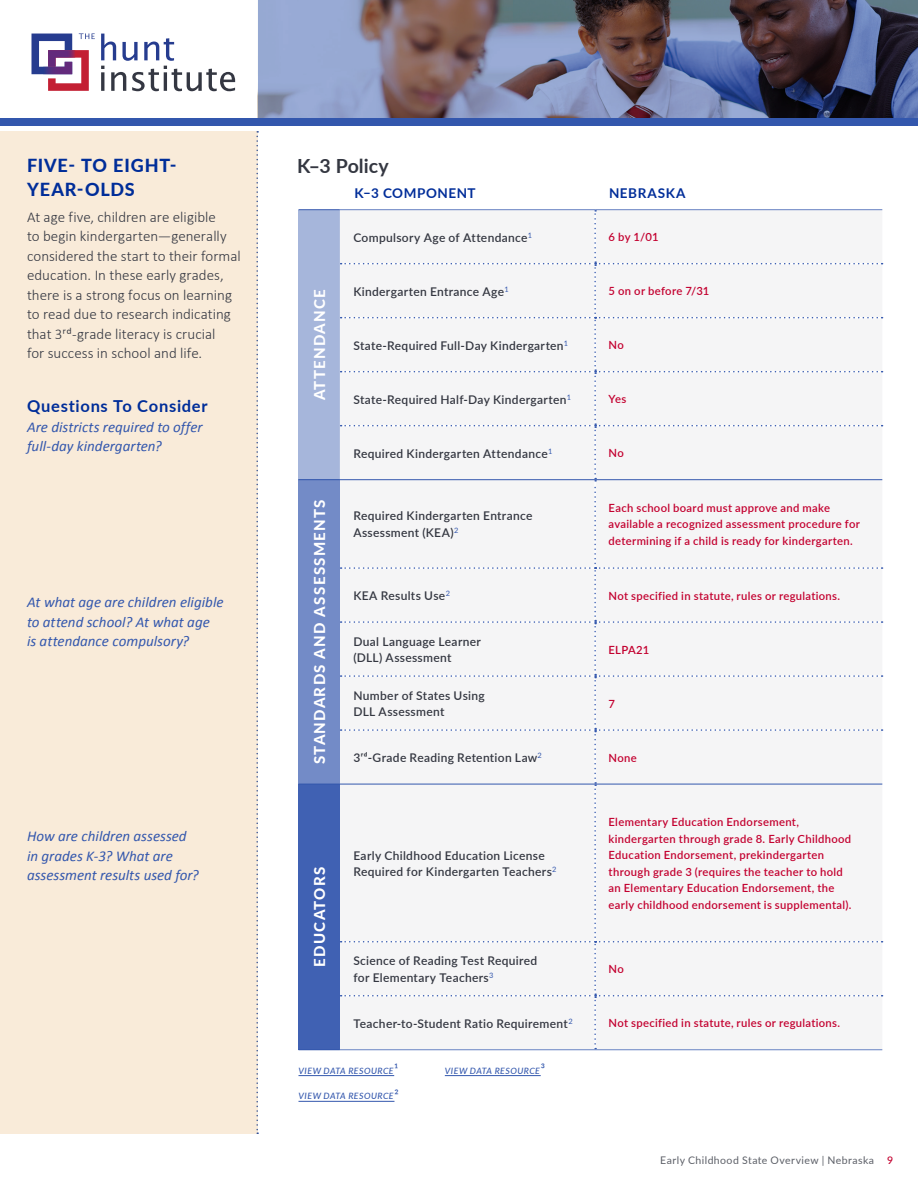
<style>
.page{position:relative;width:918px;height:1188px;background:#fff}
.page>*{position:absolute;margin:0;border:0;box-sizing:border-box;transform-origin:0 0}
.t1{font:700 19.5px "Lato";color:#343741}
.t2{font:800 18px/24px "Lato";letter-spacing:.05em;color:#002d99}
.SIDEBAR-BodyText-Lat{font:700 16.5px "Lato";letter-spacing:.045em;color:#002d99}
.SIDEBAR-BodyText-Lat-2{font:300 15px/19.5px "Calibri";color:#343741}
.SIDEBAR-BodyText-Lat-3{font:italic 15px/19.5px "Calibri";color:#3357ad}
.t3{font:800 15px "Lato";letter-spacing:.085em;color:#fff}
.t4{font:700 13.5px "Lato";letter-spacing:.045em;color:#002d99}
.t5{font:600 12px/16.5px "Lato";letter-spacing:.025em;color:#343741}
.DATA-TABLE-SMALLTEXT{font:600 11.25px/16.5px "Lato";letter-spacing:.03em;color:#c3002f}
.t6{font:10.5px "Lato";letter-spacing:.04em;color:#5c5f67}
.REFERENCES-Calibri-L{font:italic 500 8.7px "Lato";letter-spacing:.05em;color:#3357ad}
.s1{font-weight:400;font-style:normal;font-size:12.75px}
.s2{font-weight:500;color:#c3002f}
</style>
<div class="page">
<div style="left:0;top:131px;width:258px;height:1003px;background:#f9ebd9"></div>
<img style="left:258px;top:0;width:660px;height:119px">
<div style="left:0;top:119px;width:918px;height:7px;background:#3357ad"></div>
<svg style="left:101px;top:34px;width:134px;height:57px"></svg>
<svg style="left:32px;top:33px;width:63px;height:58px"></svg>
<div style="left:298px;top:210px;width:42px;height:270px;background:#a6b6db"></div>
<div style="left:298px;top:480px;width:42px;height:304px;background:#738bc7"></div>
<div style="left:298px;top:784px;width:42px;height:266px;background:#4061b3"></div>
<hr style="left:340px;top:479px;width:255px;height:1px;background:#3357ad">
<hr style="left:340px;top:784px;width:255px;height:1px;background:#3357ad">
<hr style="left:298px;top:209px;width:42px;height:1px;background:#3357ad">
<hr style="left:298px;top:479px;width:42px;height:1px;background:#3357ad">
<hr style="left:298px;top:784px;width:42px;height:1px;background:#3357ad">
<hr style="left:298px;top:1049px;width:42px;height:1px;background:#3357ad">
<div style="left:341px;top:210px;width:542px;height:839px;background:#f5f5f6"></div>
<hr style="left:340px;top:209px;width:255px;height:1px;background:#6681c2">
<hr style="left:595px;top:209px;width:287px;height:1px;background:#6681c2">
<hr style="left:340px;top:1049px;width:255px;height:1px;background:#6681c2">
<hr style="left:595px;top:1049px;width:287px;height:1px;background:#6681c2">
<hr style="left:298px;top:1101px;width:96px;height:1px;background:#3357ad">
<hr style="left:298px;top:1075px;width:96px;height:1px;background:#3357ad">
<hr style="left:445px;top:1075px;width:96px;height:1px;background:#3357ad">
<p class="t2" style="left:27px;top:152px;width:151px">FIVE- TO EIGHT-<br>YEAR-OLDS</p>
<p class="SIDEBAR-BodyText-Lat-2" style="left:27px;top:207px;width:215px">At age five, children are eligible<br>to begin kindergarten—generally considered the start to their formal education. In these early grades, there is a strong focus on learning to read due to research indicating that 3rd-grade literacy is crucial<br>for success in school and life.</p>
<p class="SIDEBAR-BodyText-Lat" style="left:27px;top:394px;width:182px">Questions To Consider</p>
<p class="SIDEBAR-BodyText-Lat-3" style="left:27px;top:417px;width:177px">Are districts required to offer full-day kindergarten?</p>
<p class="SIDEBAR-BodyText-Lat-3" style="left:27px;top:592px;width:198px">At what age are children eligible to attend school? At what age<br>is attendance compulsory?</p>
<p class="SIDEBAR-BodyText-Lat-3" style="left:27px;top:826px;width:173px">How are children assessed in grades K-3? What are assessment results used for?</p>
<p class="t1" style="left:297px;top:151px;width:93px">K–3 Policy</p>
<p class="t4" style="left:355px;top:183px;width:123px">K–3 COMPONENT</p>
<p class="t4" style="left:609px;top:183px;width:78px">NEBRASKA</p>
<p class="t3" style="left:309px;top:400px;width:113px;rotate:-90deg">ATTENDANCE</p>
<p class="t5" style="left:353px;top:229px;width:180px">Compulsory Age of Attendance<sup>1</sup></p>
<p class="DATA-TABLE-SMALLTEXT" style="left:609px;top:228px;width:52px">6 by 1/01</p>
<p class="t5" style="left:353px;top:283px;width:157px">Kindergarten Entrance Age<sup>1</sup></p>
<p class="DATA-TABLE-SMALLTEXT" style="left:609px;top:282px;width:102px">5 on or before 7/31</p>
<p class="t5" style="left:353px;top:337px;width:216px">State-Required Full-Day Kindergarten<sup>1</sup></p>
<p class="DATA-TABLE-SMALLTEXT" style="left:609px;top:336px;width:17px">No</p>
<p class="t5" style="left:353px;top:391px;width:219px">State-Required Half-Day Kindergarten<sup>1</sup></p>
<p class="DATA-TABLE-SMALLTEXT" style="left:609px;top:390px;width:19px">Yes</p>
<p class="t5" style="left:353px;top:445px;width:200px">Required Kindergarten Attendance<sup>1</sup></p>
<p class="DATA-TABLE-SMALLTEXT" style="left:609px;top:444px;width:17px">No</p>
<p class="t3" style="left:309px;top:764px;width:266px;rotate:-90deg">STANDARDS AND ASSESSMENTS</p>
<p class="t5" style="left:353px;top:507px;width:181px">Required Kindergarten Entrance<br>Assessment (KEA)<sup>2</sup></p>
<p class="DATA-TABLE-SMALLTEXT" style="left:609px;top:499px;width:253px">Each school board must approve and make available a recognized assessment procedure for determining if a child is ready for kindergarten.</p>
<p class="t5" style="left:353px;top:587px;width:98px">KEA Results Use<sup>2</sup></p>
<p class="DATA-TABLE-SMALLTEXT" style="left:609px;top:587px;width:233px">Not specified in statute, rules or regulations.</p>
<p class="t5" style="left:353px;top:633px;width:129px">Dual Language Learner (DLL) Assessment</p>
<p class="DATA-TABLE-SMALLTEXT" style="left:609px;top:641px;width:42px">ELPA21</p>
<p class="t5" style="left:353px;top:687px;width:133px">Number of States Using<br>DLL Assessment</p>
<p class="DATA-TABLE-SMALLTEXT" style="left:609px;top:695px;width:8px">7</p>
<p class="t5" style="left:353px;top:749px;width:190px">3rd-Grade Reading Retention Law<sup>2</sup></p>
<p class="DATA-TABLE-SMALLTEXT" style="left:609px;top:749px;width:30px">None</p>
<p class="t3" style="left:309px;top:967px;width:102px;rotate:-90deg">EDUCATORS</p>
<p class="t5" style="left:353px;top:846px;width:205px">Early Childhood Education License<br>Required for Kindergarten Teachers<sup>2</sup></p>
<p class="DATA-TABLE-SMALLTEXT" style="left:609px;top:813px;width:244px">Elementary Education Endorsement, kindergarten through grade 8. Early Childhood Education Endorsement, prekindergarten through grade 3 (requires the teacher to hold an Elementary Education Endorsement, the early childhood endorsement is supplemental).</p>
<p class="t5" style="left:353px;top:952px;width:186px">Science of Reading Test Required for Elementary Teachers<sup>3</sup></p>
<p class="DATA-TABLE-SMALLTEXT" style="left:609px;top:960px;width:17px">No</p>
<p class="t5" style="left:353px;top:1015px;width:221px">Teacher-to-Student Ratio Requirement<sup>2</sup></p>
<p class="DATA-TABLE-SMALLTEXT" style="left:609px;top:1014px;width:233px">Not specified in statute, rules or regulations.</p>
<p class="REFERENCES-Calibri-L" style="left:298px;top:1064px;width:101px">VIEW DATA RESOURCE<span class="s1">¹</span></p>
<p class="REFERENCES-Calibri-L" style="left:445px;top:1064px;width:102px">VIEW DATA RESOURCE<span class="s1">³</span></p>
<p class="REFERENCES-Calibri-L" style="left:298px;top:1090px;width:102px">VIEW DATA RESOURCE<span class="s1">²</span></p>
<p class="t6" style="left:660px;top:1153px;width:234px">Early Childhood State Overview | Nebraska <span class="s2">9</span></p>
</div>
